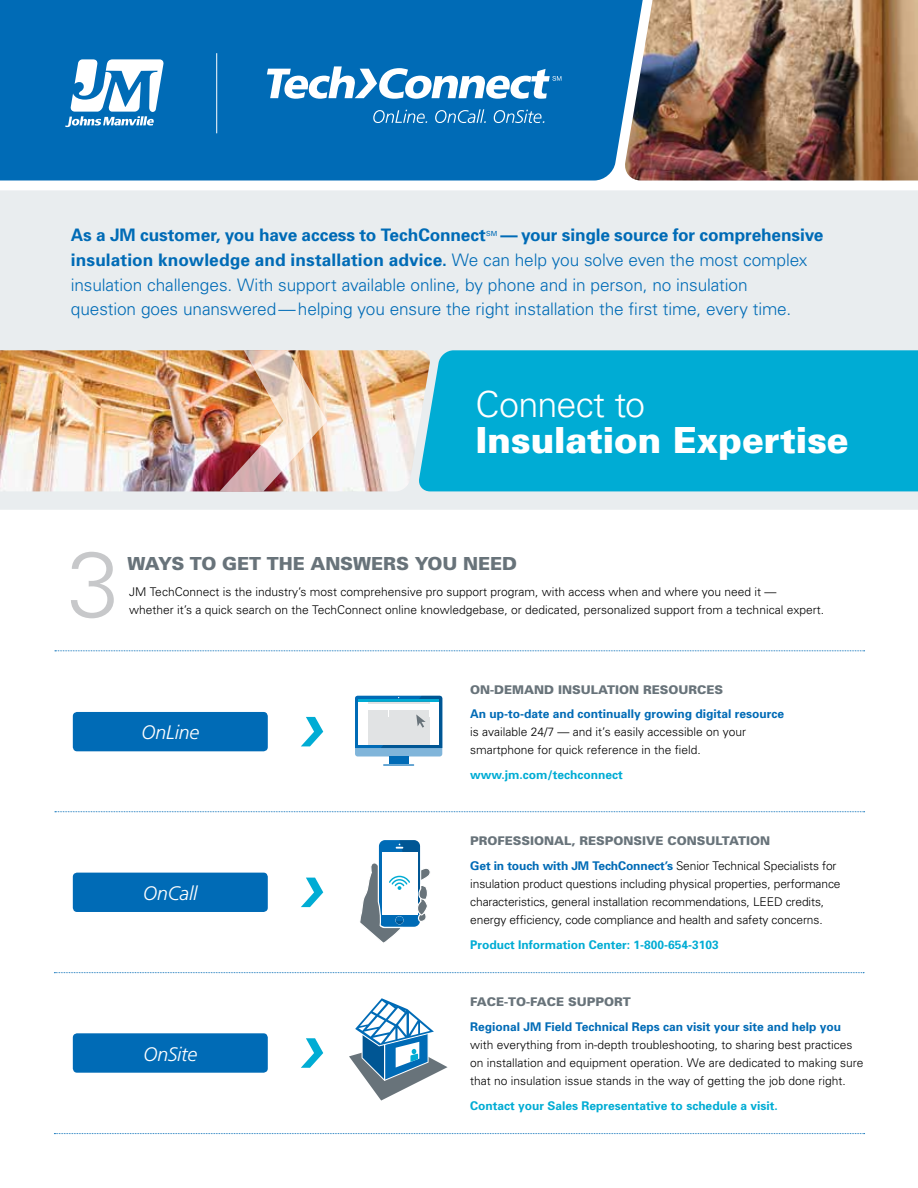
<style>
.page{position:relative;width:918px;height:1188px;background:#fff}
.page>*{position:absolute;margin:0;border:0;box-sizing:border-box;transform-origin:0 0}
.t1{font:300 92.25px "Univers";color:#c7c8ca}
.t2{font:900 36px "Univers";letter-spacing:-.01em;color:#fff}
.t3{font:300 36px "Univers";letter-spacing:-.02em;color:#fff}
.t4{font:italic 300 19.5px "Frutiger";letter-spacing:-.01em;color:#fff}
.t5{font:900 18px "Univers";letter-spacing:-.005em;color:#68737a}
.t6{font:300 17.25px/24.8px "Univers";letter-spacing:-.01em;color:#006bb6}
.t7{font:700 17.25px "Univers";letter-spacing:-.005em;color:#006bb6}
.t8{font:300 12px/18px "Univers";color:#000}
.t9{font:900 12px/24.8px "Univers";color:#68737a}
.t10{font:700 12px "Univers";color:#00acd4}
.t11{font:700 12px "Univers";color:#006bb6}
.t12{font:7.05px "Univers";color:#006bb6}
.s1{font-weight:700}
.s2{font-weight:700;color:#006bb6}
.s3{font-weight:300;color:#000}
</style>
<div class="page">
<div style="left:0;top:190px;width:918px;height:320px;background:#e9edef"></div>
<div style="left:0;top:0;width:624px;height:181px;background:#006bb6"></div>
<img style="left:624px;top:0;width:294px;height:181px">
<div style="left:430px;top:350px;width:488px;height:141px;background:#00acd4"></div>
<img style="left:0;top:350px;width:430px;height:141px">
<svg style="left:373px;top:110px;width:54px;height:13px"></svg>
<svg style="left:435px;top:109px;width:51px;height:14px"></svg>
<svg style="left:494px;top:110px;width:50px;height:13px"></svg>
<svg style="left:267px;top:66px;width:294px;height:33px"></svg>
<svg style="left:65px;top:59px;width:99px;height:68px"></svg>
<hr style="left:216px;top:53px;width:1px;height:80px;background:#fff">
<svg style="left:54px;top:1133px;width:811px;height:1px"></svg>
<svg style="left:54px;top:972px;width:810px;height:1px"></svg>
<svg style="left:55px;top:811px;width:810px;height:1px"></svg>
<svg style="left:301px;top:717px;width:22px;height:29px"></svg>
<svg style="left:301px;top:878px;width:22px;height:29px"></svg>
<svg style="left:301px;top:1038px;width:22px;height:30px"></svg>
<svg style="left:55px;top:650px;width:810px;height:1px"></svg>
<div style="left:355px;top:696px;width:87px;height:61px;background:#80b5da;border-radius:3px"></div>
<div style="left:389px;top:757px;width:20px;height:7px;background:#006bb6"></div>
<hr style="left:383px;top:764px;width:31px;height:2px;background:#006bb6">
<svg style="left:355px;top:696px;width:87px;height:52px;background:#b4cfdd"></svg>
<svg style="left:360px;top:840px;width:70px;height:103px"></svg>
<div style="left:73px;top:712px;width:195px;height:39px;background:#006bb6;border-radius:4px"></div>
<div style="left:73px;top:873px;width:195px;height:39px;background:#006bb6;border-radius:4px"></div>
<div style="left:73px;top:1033px;width:195px;height:40px;background:#006bb6;border-radius:4px"></div>
<svg style="left:349px;top:998px;width:99px;height:103px"></svg>
<img style="left:220px;top:350px;width:107px;height:141px">
<h3 class="t7" style="left:71px;top:224px;width:417px">As a JM customer, you have access to TechConnect</h3>
<p class="t12" style="left:486px;top:229px;width:13px">SM</p>
<p class="t6" style="left:71px;top:222px;width:754px;text-indent:430px"><span class="s1">— your single source for comprehensive insulation knowledge and installation advice.</span> We can help you solve even the most complex insulation challenges. With support available online, by phone and in person, no insulation<br>question goes unanswered—helping you ensure the right installation the first time, every time.</p>
<h2 class="t3" style="left:475px;top:383px;width:171px">Connect to</h2>
<h2 class="t2" style="left:475px;top:418px;width:375px">Insulation Expertise</h2>
<h1 class="t1" style="left:68px;top:529px;width:53px">3</h1>
<h3 class="t5" style="left:128px;top:553px;width:391px">WAYS TO GET THE ANSWERS YOU NEED</h3>
<p class="t8" style="left:129px;top:582px;width:696px">JM TechConnect is the industry’s most comprehensive pro support program, with access when and where you need it — whether it’s a quick search on the TechConnect online knowledgebase, or dedicated, personalized support from a technical expert.</p>
<h3 class="t4" style="left:141px;top:721px;width:59px">OnLine</h3>
<h3 class="t4" style="left:143px;top:882px;width:56px">OnCall</h3>
<h3 class="t4" style="left:143px;top:1043px;width:55px">OnSite</h3>
<p class="t9" style="left:470px;top:677px;width:255px">ON-DEMAND INSULATION RESOURCES</p>
<p class="t11" style="left:470px;top:706px;width:316px">An up-to-date and continually growing digital resource</p>
<p class="t8" style="left:470px;top:723px;width:277px">is available 24/7 — and it’s easily accessible on your smartphone for quick reference in the field.</p>
<p class="t10" style="left:470px;top:767px;width:154px">www.jm.com/techconnect</p>
<p class="t9" style="left:470px;top:828px;width:368px">PROFESSIONAL, RESPONSIVE CONSULTATION<br><span class="s2">Get in touch with JM TechConnect’s</span> <span class="s3">Senior Technical Specialists for</span></p>
<p class="t8" style="left:470px;top:875px;width:372px">insulation product questions including physical properties, performance characteristics, general installation recommendations, LEED credits, energy efficiency, code compliance and health and safety concerns.</p>
<p class="t10" style="left:470px;top:937px;width:250px">Product Information Center: 1-800-654-3103</p>
<p class="t9" style="left:470px;top:989px;width:162px">FACE-TO-FACE SUPPORT</p>
<p class="t11" style="left:470px;top:1019px;width:373px">Regional JM Field Technical Reps can visit your site and help you</p>
<p class="t8" style="left:470px;top:1035px;width:395px">with everything from in-depth troubleshooting, to sharing best practices on installation and equipment operation. We are dedicated to making sure that no insulation issue stands in the way of getting the job done right.</p>
<p class="t10" style="left:470px;top:1098px;width:309px">Contact your Sales Representative to schedule a visit.</p>
</div>
